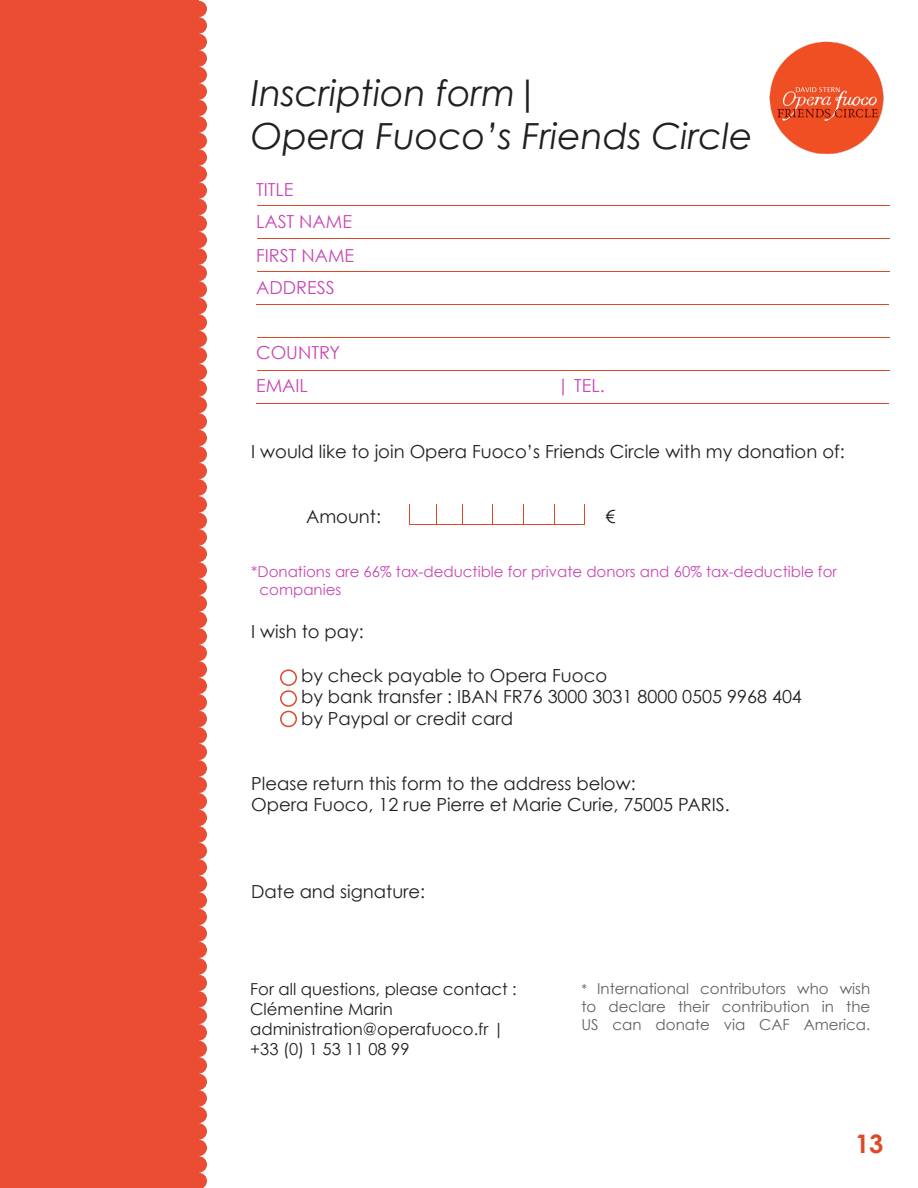
<style>
.page{position:relative;width:918px;height:1188px;background:#fff}
.page>*{position:absolute;margin:0;border:0;box-sizing:border-box;transform-origin:0 0}
.t1{font:italic 36px/43.2px "Century Gothic";color:#231f20}
.t2{font:700 25.5px "Century Gothic";color:#de4929}
.t3{font:18px/21.6px "Century Gothic";color:#231f20}
.t4{font:18px/31.7px "Century Gothic";color:#c948b3}
.t5{font:16.5px/19.8px "Century Gothic";color:#231f20}
.t6{font:15px/18px "Century Gothic";color:#616164;text-align:justify}
.t7{font:15px/18px "Century Gothic";color:#c948b3}
.s1{font-size:13.5px}
</style>
<div class="page">
<div style="left:0;top:0;width:199px;height:1188px;background:#ea4d33"></div>
<div style="left:190px;top:1px;width:17px;height:16px;background:#ea4d33;border-radius:50%"></div>
<div style="left:190px;top:17px;width:17px;height:17px;background:#ea4d33;border-radius:50%"></div>
<div style="left:190px;top:34px;width:17px;height:16px;background:#ea4d33;border-radius:50%"></div>
<div style="left:190px;top:50px;width:17px;height:17px;background:#ea4d33;border-radius:50%"></div>
<div style="left:190px;top:67px;width:17px;height:16px;background:#ea4d33;border-radius:50%"></div>
<div style="left:190px;top:83px;width:17px;height:17px;background:#ea4d33;border-radius:50%"></div>
<div style="left:190px;top:100px;width:17px;height:16px;background:#ea4d33;border-radius:50%"></div>
<div style="left:190px;top:116px;width:17px;height:17px;background:#ea4d33;border-radius:50%"></div>
<div style="left:190px;top:133px;width:17px;height:16px;background:#ea4d33;border-radius:50%"></div>
<div style="left:190px;top:149px;width:17px;height:17px;background:#ea4d33;border-radius:50%"></div>
<div style="left:190px;top:166px;width:17px;height:16px;background:#ea4d33;border-radius:50%"></div>
<div style="left:190px;top:182px;width:17px;height:17px;background:#ea4d33;border-radius:50%"></div>
<div style="left:190px;top:199px;width:17px;height:16px;background:#ea4d33;border-radius:50%"></div>
<div style="left:190px;top:215px;width:17px;height:17px;background:#ea4d33;border-radius:50%"></div>
<div style="left:190px;top:232px;width:17px;height:16px;background:#ea4d33;border-radius:50%"></div>
<div style="left:190px;top:248px;width:17px;height:17px;background:#ea4d33;border-radius:50%"></div>
<div style="left:190px;top:265px;width:17px;height:16px;background:#ea4d33;border-radius:50%"></div>
<div style="left:190px;top:281px;width:17px;height:17px;background:#ea4d33;border-radius:50%"></div>
<div style="left:190px;top:298px;width:17px;height:16px;background:#ea4d33;border-radius:50%"></div>
<div style="left:190px;top:314px;width:17px;height:17px;background:#ea4d33;border-radius:50%"></div>
<div style="left:190px;top:331px;width:17px;height:16px;background:#ea4d33;border-radius:50%"></div>
<div style="left:190px;top:347px;width:17px;height:17px;background:#ea4d33;border-radius:50%"></div>
<div style="left:190px;top:364px;width:17px;height:16px;background:#ea4d33;border-radius:50%"></div>
<div style="left:190px;top:380px;width:17px;height:17px;background:#ea4d33;border-radius:50%"></div>
<div style="left:190px;top:397px;width:17px;height:16px;background:#ea4d33;border-radius:50%"></div>
<div style="left:190px;top:413px;width:17px;height:17px;background:#ea4d33;border-radius:50%"></div>
<div style="left:190px;top:430px;width:17px;height:16px;background:#ea4d33;border-radius:50%"></div>
<div style="left:190px;top:446px;width:17px;height:17px;background:#ea4d33;border-radius:50%"></div>
<div style="left:190px;top:463px;width:17px;height:16px;background:#ea4d33;border-radius:50%"></div>
<div style="left:190px;top:479px;width:17px;height:17px;background:#ea4d33;border-radius:50%"></div>
<div style="left:190px;top:496px;width:17px;height:17px;background:#ea4d33;border-radius:50%"></div>
<div style="left:190px;top:513px;width:17px;height:16px;background:#ea4d33;border-radius:50%"></div>
<div style="left:190px;top:529px;width:17px;height:17px;background:#ea4d33;border-radius:50%"></div>
<div style="left:190px;top:546px;width:17px;height:16px;background:#ea4d33;border-radius:50%"></div>
<div style="left:190px;top:562px;width:17px;height:17px;background:#ea4d33;border-radius:50%"></div>
<div style="left:190px;top:579px;width:17px;height:16px;background:#ea4d33;border-radius:50%"></div>
<div style="left:190px;top:595px;width:17px;height:17px;background:#ea4d33;border-radius:50%"></div>
<div style="left:190px;top:612px;width:17px;height:16px;background:#ea4d33;border-radius:50%"></div>
<div style="left:190px;top:628px;width:17px;height:17px;background:#ea4d33;border-radius:50%"></div>
<div style="left:190px;top:645px;width:17px;height:16px;background:#ea4d33;border-radius:50%"></div>
<div style="left:190px;top:661px;width:17px;height:17px;background:#ea4d33;border-radius:50%"></div>
<div style="left:190px;top:678px;width:17px;height:16px;background:#ea4d33;border-radius:50%"></div>
<div style="left:190px;top:694px;width:17px;height:17px;background:#ea4d33;border-radius:50%"></div>
<div style="left:190px;top:711px;width:17px;height:16px;background:#ea4d33;border-radius:50%"></div>
<div style="left:190px;top:727px;width:17px;height:17px;background:#ea4d33;border-radius:50%"></div>
<div style="left:190px;top:744px;width:17px;height:16px;background:#ea4d33;border-radius:50%"></div>
<div style="left:190px;top:760px;width:17px;height:17px;background:#ea4d33;border-radius:50%"></div>
<div style="left:190px;top:777px;width:17px;height:16px;background:#ea4d33;border-radius:50%"></div>
<div style="left:190px;top:793px;width:17px;height:17px;background:#ea4d33;border-radius:50%"></div>
<div style="left:190px;top:810px;width:17px;height:16px;background:#ea4d33;border-radius:50%"></div>
<div style="left:190px;top:826px;width:17px;height:17px;background:#ea4d33;border-radius:50%"></div>
<div style="left:190px;top:843px;width:17px;height:16px;background:#ea4d33;border-radius:50%"></div>
<div style="left:190px;top:859px;width:17px;height:17px;background:#ea4d33;border-radius:50%"></div>
<div style="left:190px;top:876px;width:17px;height:16px;background:#ea4d33;border-radius:50%"></div>
<div style="left:190px;top:892px;width:17px;height:17px;background:#ea4d33;border-radius:50%"></div>
<div style="left:190px;top:909px;width:17px;height:16px;background:#ea4d33;border-radius:50%"></div>
<div style="left:190px;top:925px;width:17px;height:17px;background:#ea4d33;border-radius:50%"></div>
<div style="left:190px;top:942px;width:17px;height:16px;background:#ea4d33;border-radius:50%"></div>
<div style="left:190px;top:958px;width:17px;height:17px;background:#ea4d33;border-radius:50%"></div>
<div style="left:190px;top:975px;width:17px;height:16px;background:#ea4d33;border-radius:50%"></div>
<div style="left:190px;top:991px;width:17px;height:17px;background:#ea4d33;border-radius:50%"></div>
<div style="left:190px;top:1008px;width:17px;height:16px;background:#ea4d33;border-radius:50%"></div>
<div style="left:190px;top:1024px;width:17px;height:17px;background:#ea4d33;border-radius:50%"></div>
<div style="left:190px;top:1041px;width:17px;height:16px;background:#ea4d33;border-radius:50%"></div>
<div style="left:190px;top:1057px;width:17px;height:17px;background:#ea4d33;border-radius:50%"></div>
<div style="left:190px;top:1074px;width:17px;height:16px;background:#ea4d33;border-radius:50%"></div>
<div style="left:190px;top:1090px;width:17px;height:17px;background:#ea4d33;border-radius:50%"></div>
<div style="left:190px;top:1107px;width:17px;height:16px;background:#ea4d33;border-radius:50%"></div>
<div style="left:190px;top:1123px;width:17px;height:17px;background:#ea4d33;border-radius:50%"></div>
<div style="left:190px;top:1140px;width:17px;height:16px;background:#ea4d33;border-radius:50%"></div>
<div style="left:190px;top:1156px;width:17px;height:17px;background:#ea4d33;border-radius:50%"></div>
<svg style="left:199px;top:1173px;width:8px;height:15px"></svg>
<hr style="left:257px;top:205px;width:633px;height:1px;background:#de4929">
<hr style="left:257px;top:238px;width:633px;height:1px;background:#de4929">
<hr style="left:257px;top:271px;width:633px;height:1px;background:#de4929">
<hr style="left:256px;top:304px;width:633px;height:1px;background:#de4929">
<hr style="left:257px;top:337px;width:633px;height:1px;background:#de4929">
<hr style="left:257px;top:370px;width:633px;height:1px;background:#de4929">
<hr style="left:256px;top:403px;width:633px;height:1px;background:#de4929">
<hr style="left:410px;top:524px;width:175px;height:1px;background:#de4929">
<svg style="left:584px;top:504px;width:1px;height:20px"></svg>
<svg style="left:554px;top:504px;width:1px;height:20px"></svg>
<svg style="left:523px;top:504px;width:1px;height:20px"></svg>
<svg style="left:436px;top:504px;width:1px;height:20px"></svg>
<svg style="left:462px;top:504px;width:1px;height:20px"></svg>
<svg style="left:492px;top:504px;width:1px;height:20px"></svg>
<div style="left:280px;top:669px;width:17px;height:17px;border:2px solid #de4929;border-radius:50%"></div>
<div style="left:280px;top:690px;width:17px;height:17px;border:2px solid #de4929;border-radius:50%"></div>
<div style="left:280px;top:711px;width:17px;height:16px;border:2px solid #de4929;border-radius:50%"></div>
<img style="left:769px;top:41px;width:115px;height:113px">
<h1 class="t1" style="left:251px;top:70px;width:503px">Inscription form|<br>Opera Fuoco’s Friends Circle</h1>
<p class="t4" style="left:256px;top:173px;width:98px">TITLE<br>LAST NAME</p>
<p class="t4" style="left:256px;top:239px;width:100px;line-height:32.1px">FIRST NAME<br>ADDRESS</p>
<p class="t4" style="left:256px;top:335px;width:86px;line-height:33px">COUNTRY<br>EMAIL</p>
<p class="t4" style="left:557px;top:369px;width:49px">| TEL.</p>
<p class="t3" style="left:251px;top:441px;width:595px">I would like to join Opera Fuoco’s Friends Circle with my donation of:</p>
<p class="t3" style="left:306px;top:505px;width:77px">Amount:</p>
<p class="t3" style="left:605px;top:505px;width:11px">€</p>
<p class="t7" style="left:260px;top:562px;width:579px;text-indent:-8px">*Donations are 66% tax-deductible for private donors and 60% tax-deductible for companies</p>
<p class="t3" style="left:251px;top:621px;width:114px">I wish to pay:</p>
<p class="t3" style="left:301px;top:664px;width:502px">by check payable to Opera Fuoco<br>by bank transfer : IBAN FR76 3000 3031 8000 0505 9968 404 by Paypal or credit card</p>
<p class="t3" style="left:251px;top:772px;width:480px">Please return this form to the address below:<br>Opera Fuoco, 12 rue Pierre et Marie Curie, 75005 PARIS.</p>
<p class="t3" style="left:251px;top:880px;width:176px">Date and signature:</p>
<p class="t5" style="left:250px;top:979px;width:268px">For all questions, please contact :<br>Clémentine Marin administration@operafuoco.fr | +33 (0) 1 53 11 08 99</p>
<p class="t6" style="left:581px;top:979px;width:290px"><span class="s1">*</span> International contributors who wish to declare their contribution in the US can donate via CAF America.</p>
<h2 class="t2" style="left:855px;top:1127px;width:30px">13</h2>
</div>
